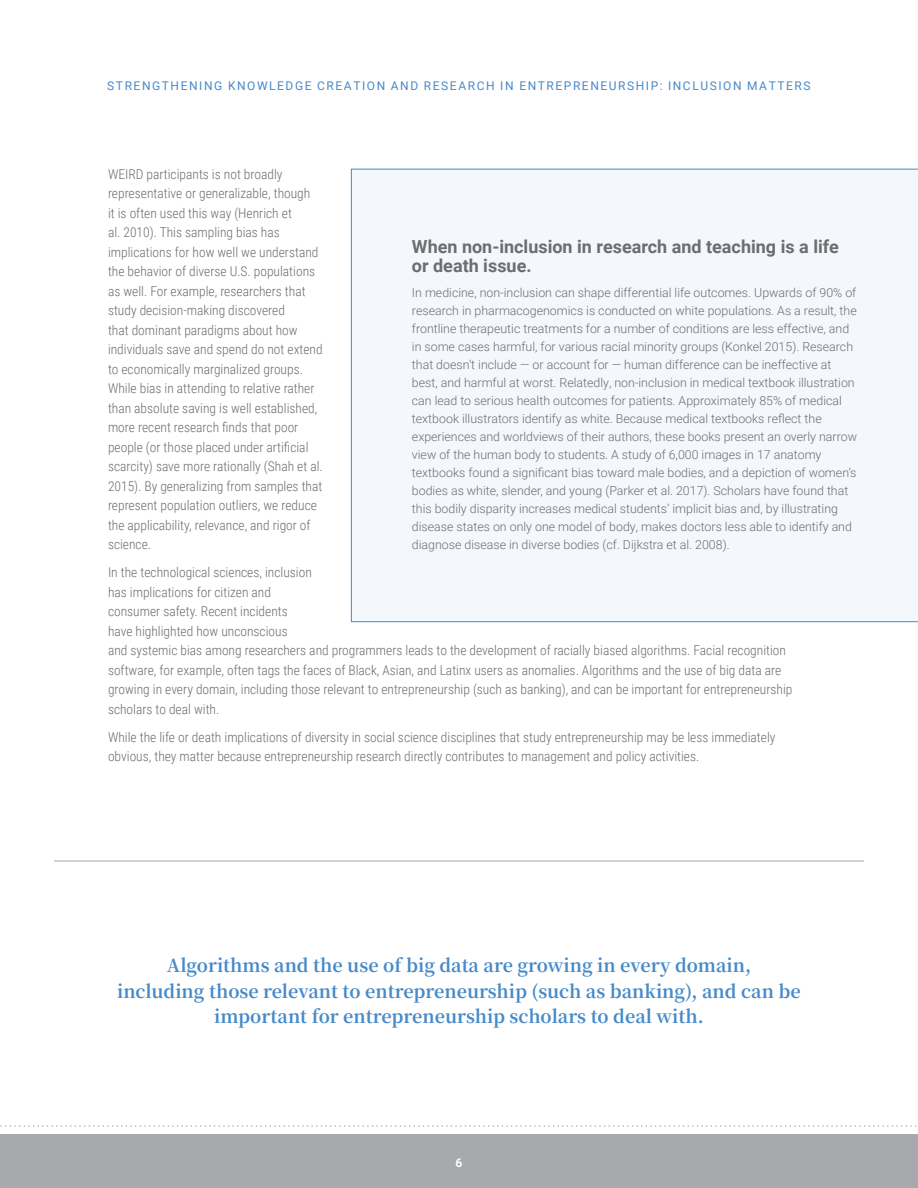
<style>
.page{position:relative;width:918px;height:1188px;background:#fff}
.page>*{position:absolute;margin:0;border:0;box-sizing:border-box;transform-origin:0 0}
.t1{font:700 18px/25.5px "Noto Serif TC";color:#468ac9;text-align:center}
.t2{font:700 18px/19.5px "Roboto";color:#6c6d70}
.t3{font:300 13.5px/19.5px "Roboto Condensed";color:#6c6d70}
.t4{font:300 12.3px/18px "Roboto";color:#6c6d70}
.t5{font:12px "Roboto";letter-spacing:.13em;color:#468ac9}
.t6{font:700 12px "Roboto";color:#fff}
.s1{color:#ed028c}
</style>
<div class="page">
<div style="left:0;top:1134px;width:918px;height:54px;background:#a8a9ad"></div>
<svg style="left:0;top:1125px;width:917px;height:2px"></svg>
<div style="left:351px;top:169px;width:567px;height:453px;background:#f4f7fb"></div>
<hr style="left:54px;top:861px;width:810px;height:1px;background:#a8a9ad">
<p class="t5" style="left:107px;top:78px;width:705px">STRENGTHENING KNOWLEDGE CREATION AND RESEARCH IN ENTREPRENEURSHIP: INCLUSION MATTERS</p>
<p class="t3" style="left:108px;top:164px;width:216px">WEIRD participants is not broadly representative or generalizable, though<br>it is often used this way (Henrich et<br>al. 2010). This sampling bias has implications for how well we understand the behavior of diverse U.S. populations as well. For example, researchers that study decision-making discovered<br>that dominant paradigms about how individuals save and spend do not extend to economically marginalized groups.<br>While bias in attending to relative rather than absolute saving is well established, more recent research finds that poor people (or those placed under artificial scarcity) save more rationally (Shah et al.<br>2015). By generalizing from samples that represent population outliers, we reduce the applicability, relevance, and rigor of science.</p>
<p class="t3" style="left:108px;top:562px;width:686px">In the technological sciences, inclusion<br>has implications for citizen and<br>consumer safety. Recent incidents<br>have highlighted how unconscious<br>and systemic bias among researchers and programmers leads to the development of racially biased algorithms. Facial recognition software, for example, often tags the faces of Black, Asian, and Latinx users as anomalies. Algorithms and the use of big data are growing in every domain, including those relevant to entrepreneurship (such as banking), and can be important for entrepreneurship scholars to deal with.</p>
<p class="t3" style="left:108px;top:727px;width:669px">While the life or death implications of diversity in social science disciplines that study entrepreneurship may be less immediately obvious, they matter because entrepreneurship research directly contributes to management and policy activities.</p>
<h1 class="t2" style="left:412px;top:236px;width:429px">When non-inclusion in research and teaching is a life or death issue.</h1>
<p class="t4" style="left:412px;top:283px;width:447px">In medicine, non-inclusion can shape differential life outcomes. Upwards of 90% of research in pharmacogenomics is conducted on white populations. As a result, the frontline therapeutic treatments for a number of conditions are less effective, and in some cases harmful, for various racial minority groups (Konkel 2015). Research that doesn’t include — or account for — human difference can be ineffective at best, and harmful at worst. Relatedly, non-inclusion in medical textbook illustration can lead to serious health outcomes for patients. Approximately 85% of medical textbook illustrators identify as white<span class="s1">.</span> Because medical textbooks reflect the experiences and worldviews of their authors, these books present an overly narrow view of the human body to students. A study of 6,000 images in 17 anatomy textbooks found a significant bias toward male bodies, and a depiction of women’s bodies as white, slender, and young (Parker et al. 2017). Scholars have found that this bodily disparity increases medical students’ implicit bias and, by illustrating disease states on only one model of body, makes doctors less able to identify and diagnose disease in diverse bodies (cf. Dijkstra et al. 2008).</p>
<h1 class="t1" style="left:117px;top:953px;width:685px">Algorithms and the use of big data are growing in every domain,<br>including those relevant to entrepreneurship (such as banking), and can be important for entrepreneurship scholars to deal with.</h1>
<p class="t6" style="left:456px;top:1155px;width:8px">6</p>
</div>
